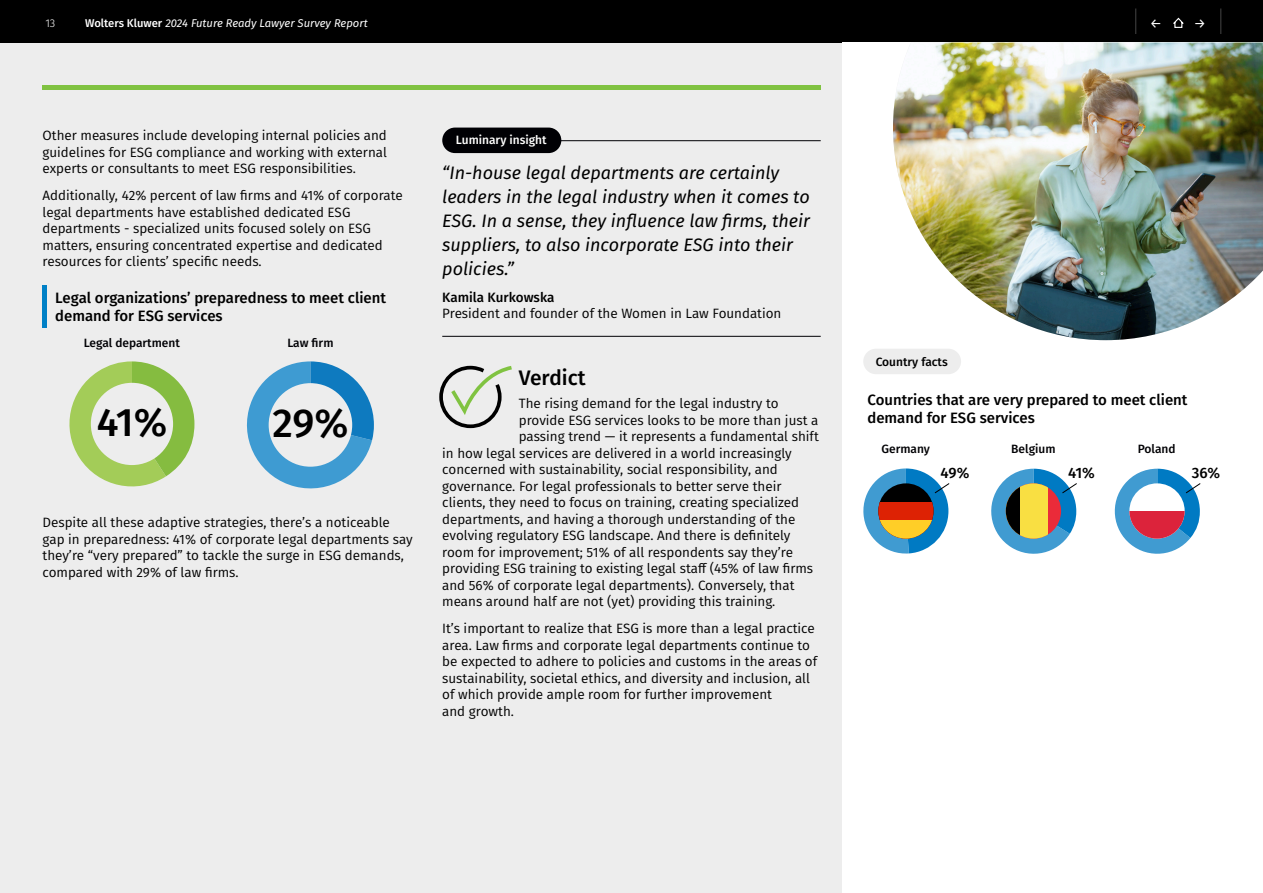
<style>
.page{position:relative;width:1263px;height:893px;background:#fff}
.page>*{position:absolute;margin:0;border:0;box-sizing:border-box;transform-origin:0 0}
.t1{font:500 40.35px "Fira Sans";color:#000}
.t2{font:500 39.75px "Fira Sans";color:#000}
.L1{font:500 21px "Fira Sans";color:#000}
.Luminary_Quote{font:italic 18px/24px "Fira Sans";color:#000}
.L2{font:500 15px/18px "Fira Sans";color:#000}
.Body_text{font:13.5px/16.5px "Fira Sans";color:#000}
.Arrows{font:13.5px "Fira Sans";color:#fff}
.Pull_out_text_-_left{font:500 12px "Fira Sans";color:#000004}
.Customer_Case{font:500 12px "Fira Sans";color:#fff}
.Customer_Case-2{font:500 12px "Fira Sans";color:#000}
.t3{font:italic 11.25px "Fira Sans";color:#fff}
.t4{font:300 11.25px "Fira Sans";color:#fff}
.s1{font-weight:500;font-style:normal}
.s2{font-weight:500}
</style>
<div class="page">
<div style="left:0;top:43px;width:1263px;height:850px;background:#ededed"></div>
<div style="left:0;top:0;width:1263px;height:43px;background:#000"></div>
<div style="left:842px;top:43px;width:421px;height:850px;background:#fff"></div>
<img style="left:893px;top:43px;width:370px;height:297px">
<hr style="left:43px;top:85px;width:778px;height:4px;background:#80c241">
<svg style="left:69px;top:361px;width:125px;height:126px"></svg>
<div style="left:91px;top:383px;width:82px;height:82px;background:#ededed;border-radius:50%"></div>
<svg style="left:246px;top:361px;width:128px;height:128px"></svg>
<div style="left:269px;top:383px;width:83px;height:84px;background:#ededed;border-radius:50%"></div>
<svg style="left:439px;top:365px;width:73px;height:64px"></svg>
<hr style="left:444px;top:140px;width:377px;height:1px;background:#000004">
<hr style="left:442px;top:336px;width:379px;height:1px;background:#000004">
<div style="left:442px;top:128px;width:119px;height:25px;background:#000004;border-radius:13px"></div>
<hr style="left:43px;top:285px;width:4px;height:42px;background:#0080c6">
<div style="left:863px;top:349px;width:98px;height:25px;background:#ededed;border-radius:13px"></div>
<svg style="left:1114px;top:469px;width:87px;height:85px"></svg>
<div style="left:1129px;top:483px;width:56px;height:56px;background:#fff;border-radius:28px"></div>
<svg style="left:1129px;top:511px;width:56px;height:28px;background:#b63f5e"></svg>
<svg style="left:991px;top:469px;width:86px;height:85px"></svg>
<svg style="left:1006px;top:483px;width:14px;height:56px"></svg>
<svg style="left:863px;top:468px;width:87px;height:86px"></svg>
<svg style="left:878px;top:520px;width:55px;height:19px"></svg>
<svg style="left:1173px;top:17px;width:11px;height:11px"></svg>
<svg style="left:1135px;top:9px;width:1px;height:25px"></svg>
<svg style="left:1220px;top:9px;width:1px;height:25px"></svg>
<p class="t4" style="left:45px;top:15px;width:12px">13</p>
<p class="t3" style="left:85px;top:14px;width:284px"><span class="s1">Wolters Kluwer</span> 2024 Future Ready Lawyer Survey Report</p>
<p class="Body_text" style="left:43px;top:127px;width:346px;text-align:justify">Other measures include developing internal policies and guidelines for ESG compliance and working with external experts or consultants to meet ESG responsibilities.</p>
<p class="Body_text" style="left:43px;top:187px;width:362px">Additionally, 42% percent of law firms and 41% of corporate legal departments have established dedicated ESG departments - specialized units focused solely on ESG matters, ensuring concentrated expertise and dedicated resources for clients’ specific needs.</p>
<p class="L2" style="left:55px;top:288px;width:332px">Legal organizations’ preparedness to meet client demand for ESG services</p>
<p class="Pull_out_text_-_left" style="left:84px;top:333px;width:98px">Legal department</p>
<p class="Pull_out_text_-_left" style="left:287px;top:333px;width:48px">Law firm</p>
<p class="t2" style="left:97px;top:391px;width:72px">41%</p>
<p class="t1" style="left:272px;top:391px;width:77px">29%</p>
<p class="Body_text" style="left:43px;top:514px;width:372px">Despite all these adaptive strategies, there’s a noticeable gap in preparedness: 41% of corporate legal departments say they’re “very prepared” to tackle the surge in ESG demands, compared with 29% of law firms.</p>
<p class="Customer_Case" style="left:456px;top:131px;width:92px">Luminary insight</p>
<p class="Luminary_Quote" style="left:442px;top:160px;width:369px">“In-house legal departments are certainly leaders in the legal industry when it comes to ESG. In a sense, they influence law firms, their suppliers, to also incorporate ESG into their policies.”</p>
<p class="Body_text" style="left:442px;top:289px;width:341px"><span class="s2">Kamila Kurkowska<br></span>President and founder of the Women in Law Foundation</p>
<p class="L1" style="left:519px;top:361px;width:68px">Verdict</p>
<p class="Body_text" style="left:519px;top:395px;width:261px">The rising demand for the legal industry to</p>
<p class="Body_text" style="left:519px;top:411px;width:301px">provide ESG services looks to be more than just a</p>
<p class="Body_text" style="left:519px;top:428px;width:302px">passing trend — it represents a fundamental shift</p>
<p class="Body_text" style="left:442px;top:444px;width:351px">in how legal services are delivered in a world increasingly</p>
<p class="Body_text" style="left:442px;top:461px;width:337px">concerned with sustainability, social responsibility, and</p>
<p class="Body_text" style="left:442px;top:477px;width:341px">governance. For legal professionals to better serve their</p>
<p class="Body_text" style="left:442px;top:494px;width:358px">clients, they need to focus on training, creating specialized</p>
<p class="Body_text" style="left:442px;top:510px;width:355px">departments, and having a thorough understanding of the</p>
<p class="Body_text" style="left:442px;top:527px;width:350px">evolving regulatory ESG landscape. And there is definitely</p>
<p class="Body_text" style="left:442px;top:543px;width:352px">room for improvement; 51% of all respondents say they’re</p>
<p class="Body_text" style="left:442px;top:560px;width:372px">providing ESG training to existing legal staff (45% of law firms</p>
<p class="Body_text" style="left:442px;top:576px;width:354px">and 56% of corporate legal departments). Conversely, that</p>
<p class="Body_text" style="left:442px;top:593px;width:335px">means around half are not (yet) providing this training.</p>
<p class="Body_text" style="left:442px;top:620px;width:376px">It’s important to realize that ESG is more than a legal practice area. Law firms and corporate legal departments continue to be expected to adhere to policies and customs in the areas of sustainability, societal ethics, and diversity and inclusion, all of which provide ample room for further improvement<br>and growth.</p>
<p class="Customer_Case-2" style="left:876px;top:352px;width:74px">Country facts</p>
<p class="Arrows" style="left:1150px;top:13px;width:14px">←</p>
<p class="Arrows" style="left:1194px;top:13px;width:14px">→</p>
<p class="L2" style="left:867px;top:390px;width:322px">Countries that are very prepared to meet client demand for ESG services</p>
<p class="Pull_out_text_-_left" style="left:881px;top:440px;width:50px">Germany</p>
<p class="Pull_out_text_-_left" style="left:1011px;top:440px;width:46px">Belgium</p>
<p class="Pull_out_text_-_left" style="left:1138px;top:440px;width:39px">Poland</p>
<p class="L2" style="left:941px;top:463px;width:30px">49%</p>
<p class="L2" style="left:1068px;top:463px;width:28px">41%</p>
<p class="L2" style="left:1192px;top:463px;width:30px">36%</p>
</div>
